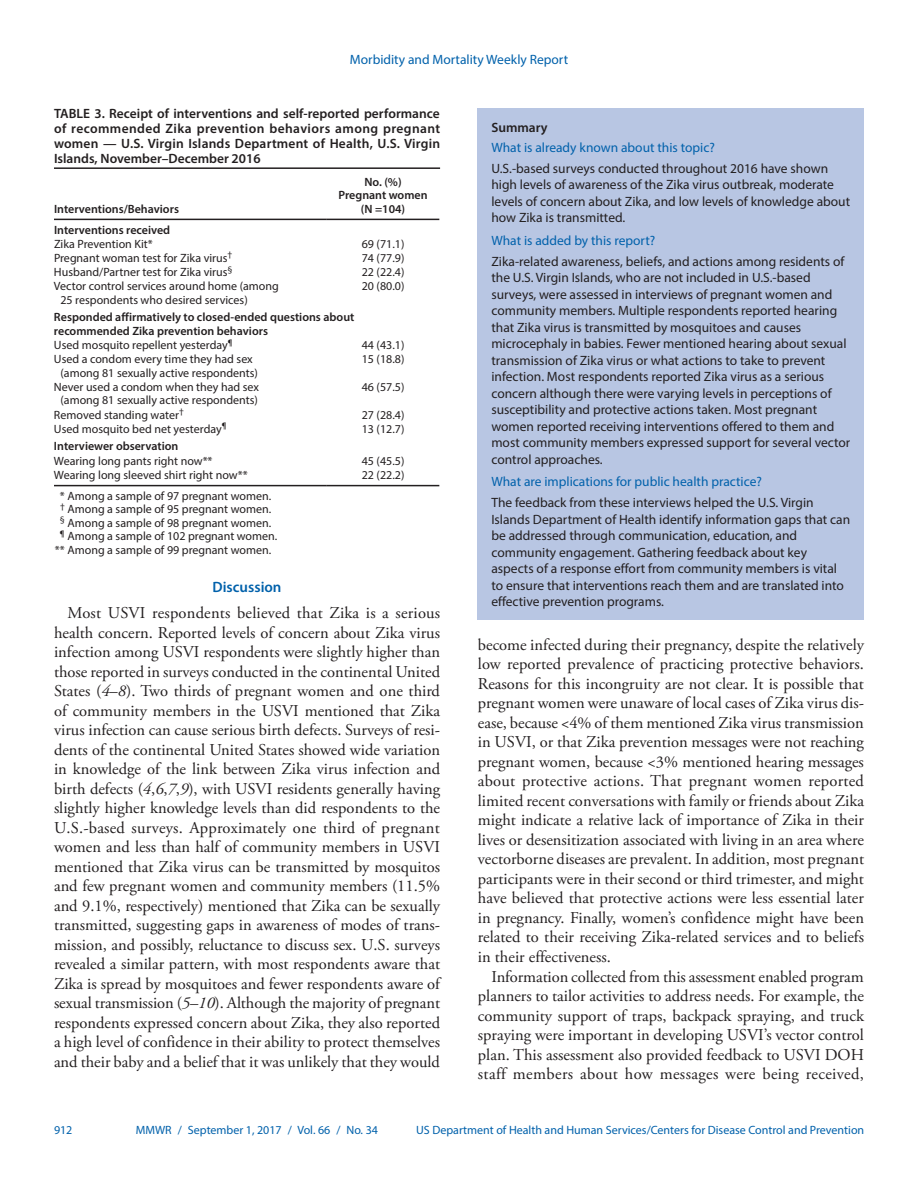
<style>
.page{position:relative;width:918px;height:1188px;background:#fff}
.page>*{position:absolute;margin:0;border:0;box-sizing:border-box;transform-origin:0 0}
.Paragraph{font:16.5px/19.5px "Adobe Garamond Pro";color:#231f20;text-align:justify}
.Discussion_Heading{font:600 15px "Myriad Pro";color:#0161ab}
.Summary_Box_Text{font:13.5px/16.5px "Myriad Pro";color:#231f20}
.Figure_Title{font:600 13.5px/15px "Myriad Pro";color:#231f20;text-align:justify}
.Summary_Box_Heading{font:13.5px "Myriad Pro";color:#0161ab}
.table_data_indent_1{font:12px/13.5px "Myriad Pro";color:#231f20;text-align:center}
.Table_Body{font:12px "Myriad Pro";color:#231f20}
._8pt_footnote_suppor{font:12px "Myriad Pro";color:#231f20}
.table_data_8pt_semib{font:600 12px/13.5px "Myriad Pro";color:#231f20;text-align:center}
.t1{font:12px "Myriad Pro";color:#0161ab}
.Table_Body-2{font:600 12px "Myriad Pro";color:#231f20}
.s1{font-style:italic}
</style>
<div class="page">
<hr style="left:54px;top:167px;width:386px;height:2px;background:#231f20">
<hr style="left:54px;top:219px;width:273px;height:1px;background:#231f20">
<hr style="left:54px;top:485px;width:273px;height:1px;background:#231f20">
<hr style="left:327px;top:485px;width:112px;height:1px;background:#231f20">
<hr style="left:327px;top:219px;width:112px;height:1px;background:#231f20">
<div style="left:478px;top:108px;width:386px;height:512px;background:#b8c6e3"></div>
<p class="Summary_Box_Heading" style="left:350px;top:51px;width:220px">Morbidity and Mortality Weekly Report</p>
<p class="Figure_Title" style="left:54px;top:106px;width:388px">TABLE 3. Receipt of interventions and self-reported performance of recommended Zika prevention behaviors among pregnant women — U.S. Virgin Islands Department of Health, U.S. Virgin Islands, November–December 2016</p>
<p class="table_data_8pt_semib" style="left:54px;top:202px;width:127px">Interventions/Behaviors</p>
<p class="table_data_8pt_semib" style="left:365px;top:175px;width:39px">No. (%)</p>
<p class="table_data_8pt_semib" style="left:339px;top:188px;width:91px">Pregnant women (N =104)</p>
<p class="Table_Body-2" style="left:54px;top:222px;width:118px">Interventions received</p>
<p class="Table_Body" style="left:54px;top:236px;width:100px">Zika Prevention Kit*</p>
<p class="Table_Body" style="left:362px;top:236px;width:44px">69 (71.1)</p>
<p class="Table_Body" style="left:54px;top:250px;width:180px">Pregnant woman test for Zika virus<sup>†</sup></p>
<p class="Table_Body" style="left:362px;top:251px;width:44px">74 (77.9)</p>
<p class="Table_Body" style="left:54px;top:265px;width:180px">Husband/Partner test for Zika virus<sup>§</sup></p>
<p class="Table_Body" style="left:362px;top:265px;width:44px">22 (22.4)</p>
<p class="table_data_indent_1" style="left:60px;top:279px;width:220px;text-align:left;text-indent:-6px">Vector control services around home (among<br>25 respondents who desired services)</p>
<p class="Table_Body" style="left:362px;top:279px;width:44px">20 (80.0)</p>
<p class="table_data_8pt_semib" style="left:54px;top:310px;width:302px;text-align:left">Responded affirmatively to closed-ended questions about recommended Zika prevention behaviors</p>
<p class="table_data_indent_1" style="left:54px;top:338px;width:180px">Used mosquito repellent yesterday<sup>¶</sup></p>
<p class="Table_Body" style="left:362px;top:338px;width:44px">44 (43.1)</p>
<p class="table_data_indent_1" style="left:54px;top:352px;width:206px">Used a condom every time they had sex (among 81 sexually active respondents)</p>
<p class="Table_Body" style="left:362px;top:352px;width:44px">15 (18.8)</p>
<p class="table_data_indent_1" style="left:54px;top:380px;width:207px">Never used a condom when they had sex (among 81 sexually active respondents)</p>
<p class="Table_Body" style="left:362px;top:380px;width:44px">46 (57.5)</p>
<p class="table_data_indent_1" style="left:54px;top:408px;width:131px">Removed standing water<sup>†</sup></p>
<p class="Table_Body" style="left:362px;top:407px;width:44px">27 (28.4)</p>
<p class="table_data_indent_1" style="left:54px;top:422px;width:174px">Used mosquito bed net yesterday<sup>¶</sup></p>
<p class="Table_Body" style="left:362px;top:421px;width:44px">13 (12.7)</p>
<p class="table_data_8pt_semib" style="left:54px;top:439px;width:126px">Interviewer observation</p>
<p class="Table_Body" style="left:54px;top:453px;width:160px">Wearing long pants right now**</p>
<p class="Table_Body" style="left:362px;top:453px;width:44px">45 (45.5)</p>
<p class="Table_Body" style="left:54px;top:467px;width:195px">Wearing long sleeved shirt right now**</p>
<p class="Table_Body" style="left:362px;top:467px;width:44px">22 (22.2)</p>
<p class="_8pt_footnote_suppor" style="left:60px;top:488px;width:213px">* Among a sample of 97 pregnant women.</p>
<p class="_8pt_footnote_suppor" style="left:60px;top:502px;width:213px"><sup>†</sup> Among a sample of 95 pregnant women.</p>
<p class="_8pt_footnote_suppor" style="left:60px;top:515px;width:213px"><sup>§</sup> Among a sample of 98 pregnant women.</p>
<p class="_8pt_footnote_suppor" style="left:60px;top:529px;width:219px"><sup>¶</sup> Among a sample of 102 pregnant women.</p>
<p class="_8pt_footnote_suppor" style="left:55px;top:542px;width:218px">** Among a sample of 99 pregnant women.</p>
<h1 class="Discussion_Heading" style="left:213px;top:577px;width:71px">Discussion</h1>
<p class="Paragraph" style="left:54px;top:604px;width:388px;text-indent:13px">Most USVI respondents believed that Zika is a serious health concern. Reported levels of concern about Zika virus infection among USVI respondents were slightly higher than those reported in surveys conducted in the continental United States (<span class="s1">4</span>–<span class="s1">8</span>). Two thirds of pregnant women and one third of community members in the USVI mentioned that Zika virus infection can cause serious birth defects. Surveys of resi&shy;dents of the continental United States showed wide variation in knowledge of the link between Zika virus infection and birth defects (<span class="s1">4</span>,<span class="s1">6</span>,<span class="s1">7</span>,<span class="s1">9</span>), with USVI residents generally having slightly higher knowledge levels than did respondents to the U.S.-based surveys. Approximately one third of pregnant women and less than half of community members in USVI mentioned that Zika virus can be transmitted by mosquitos and few pregnant women and community members (11.5% and 9.1%, respectively) mentioned that Zika can be sexually transmitted, suggesting gaps in awareness of modes of trans&shy;mission, and possibly, reluctance to discuss sex. U.S. surveys revealed a similar pattern, with most respondents aware that Zika is spread by mosquitoes and fewer respondents aware of sexual transmission (<span class="s1">5</span>–<span class="s1">10</span>). Although the majority of pregnant respondents expressed concern about Zika, they also reported a high level of confidence in their ability to protect themselves and their baby and a belief that it was unlikely that they would</p>
<p class="Figure_Title" style="left:491px;top:119px;width:58px">Summary</p>
<h1 class="Summary_Box_Heading" style="left:491px;top:139px;width:225px">What is already known about this topic?</h1>
<p class="Summary_Box_Text" style="left:491px;top:160px;width:360px">U.S.-based surveys conducted throughout 2016 have shown high levels of awareness of the Zika virus outbreak, moderate levels of concern about Zika, and low levels of knowledge about how Zika is transmitted.</p>
<h1 class="Summary_Box_Heading" style="left:491px;top:232px;width:165px">What is added by this report?</h1>
<p class="Summary_Box_Text" style="left:491px;top:253px;width:360px">Zika-related awareness, beliefs, and actions among residents of the U.S. Virgin Islands, who are not included in U.S.-based surveys, were assessed in interviews of pregnant women and community members. Multiple respondents reported hearing that Zika virus is transmitted by mosquitoes and causes microcephaly in babies. Fewer mentioned hearing about sexual transmission of Zika virus or what actions to take to prevent infection. Most respondents reported Zika virus as a serious concern although there were varying levels in perceptions of susceptibility and protective actions taken. Most pregnant women reported receiving interventions offered to them and most community members expressed support for several vector control approaches.</p>
<h1 class="Summary_Box_Heading" style="left:491px;top:473px;width:272px">What are implications for public health practice?</h1>
<p class="Summary_Box_Text" style="left:491px;top:494px;width:360px">The feedback from these interviews helped the U.S. Virgin Islands Department of Health identify information gaps that can be addressed through communication, education, and community engagement. Gathering feedback about key aspects of a response effort from community members is vital to ensure that interventions reach them and are translated into effective prevention programs.</p>
<p class="Paragraph" style="left:478px;top:636px;width:388px">become infected during their pregnancy, despite the relatively low reported prevalence of practicing protective behaviors.<br>Reasons for this incongruity are not clear. It is possible that pregnant women were unaware of local cases of Zika virus dis&shy;ease, because &lt;4% of them mentioned Zika virus transmission in USVI, or that Zika prevention messages were not reaching pregnant women, because &lt;3% mentioned hearing messages about protective actions. That pregnant women reported limited recent conversations with family or friends about Zika might indicate a relative lack of importance of Zika in their lives or desensitization associated with living in an area where vectorborne diseases are prevalent. In addition, most pregnant participants were in their second or third trimester, and might have believed that protective actions were less essential later in pregnancy. Finally, women’s confidence might have been related to their receiving Zika-related services and to beliefs in their effectiveness.</p>
<p class="Paragraph" style="left:478px;top:967px;width:388px;text-indent:13px">Information collected from this assessment enabled program planners to tailor activities to address needs. For example, the community support of traps, backpack spraying, and truck spraying were important in developing USVI’s vector control plan. This assessment also provided feedback to USVI DOH staff members about how messages were being received,</p>
<p class="t1" style="left:54px;top:1123px;width:20px">912</p>
<p class="t1" style="left:136px;top:1123px;width:244px">MMWR / September 1, 2017 / Vol. 66 / No. 34</p>
<p class="t1" style="left:416px;top:1123px;width:450px">US Department of Health and Human Services/Centers for Disease Control and Prevention</p>
</div>
